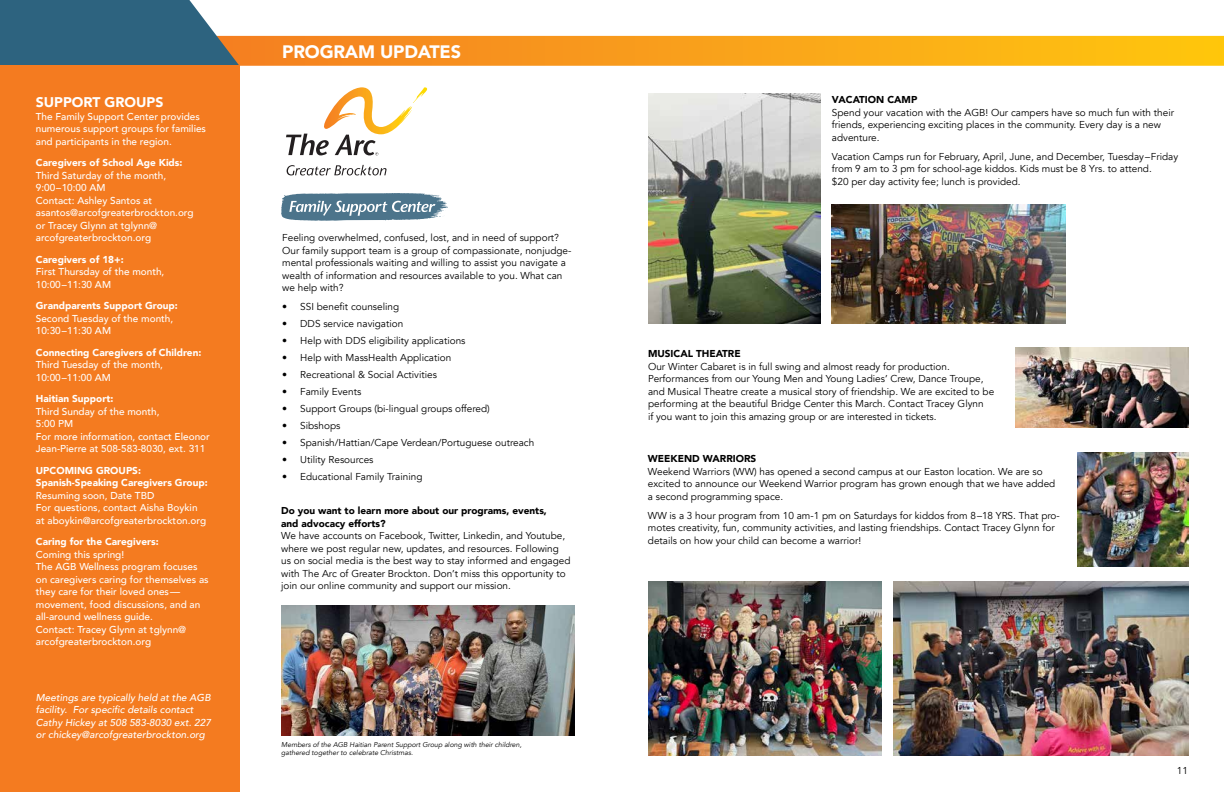
<style>
.page{position:relative;width:1224px;height:792px;background:#fff}
.page>*{position:absolute;margin:0;border:0;box-sizing:border-box;transform-origin:0 0}
.t1{font:900 18px "Avenir";letter-spacing:-.01em;color:#fff}
.t2{font:900 14px "Avenir";color:#fff}
.t3{font:10px/12.5px "Avenir";color:#000}
.t4{font:500 10px/12.5px "Avenir";color:#fff}
.t5{font:900 10px/12.5px "Avenir";color:#fff}
.t6{font:italic 500 10px/12.5px "Avenir";color:#fff}
.t7{font:900 10px/12.5px "Avenir";color:#000}
.t8{font:italic 7px/8.4px "Avenir";color:#000}
</style>
<div class="page">
<svg style="left:0;top:0;width:1224px;height:66px"></svg>
<div style="left:0;top:66px;width:239px;height:726px;background:#f47b20"></div>
<img style="left:324px;top:87px;width:104px;height:47px">
<svg style="left:286px;top:134px;width:92px;height:21px"></svg>
<svg style="left:287px;top:165px;width:100px;height:11px"></svg>
<svg style="left:281px;top:193px;width:167px;height:28px;background:#7795a7"></svg>
<img style="left:648px;top:93px;width:172px;height:231px">
<img style="left:832px;top:204px;width:233px;height:120px">
<img style="left:1016px;top:347px;width:172px;height:81px">
<img style="left:1077px;top:452px;width:111px;height:115px">
<img style="left:894px;top:582px;width:294px;height:174px">
<img style="left:648px;top:582px;width:233px;height:174px">
<img style="left:281px;top:606px;width:294px;height:129px">
<h2 class="t2" style="left:36px;top:90px;width:129px">SUPPORT GROUPS</h2>
<p class="t4" style="left:36px;top:110px;width:172px">The Family Support Center provides numerous support groups for families and participants in the region.</p>
<p class="t5" style="left:36px;top:156px;width:148px">Caregivers of School Age Kids:</p>
<p class="t4" style="left:36px;top:169px;width:159px">Third Saturday of the month,<br>9:00–10:00 AM<br>Contact: Ashley Santos at asantos@arcofgreaterbrockton.org or Tracey Glynn at tglynn@ arcofgreaterbrockton.org</p>
<p class="t5" style="left:36px;top:253px;width:89px">Caregivers of 18+:</p>
<p class="t4" style="left:36px;top:265px;width:130px">First Thursday of the month,<br>10:00–11:30 AM</p>
<p class="t5" style="left:36px;top:299px;width:144px">Grandparents Support Group:</p>
<p class="t4" style="left:36px;top:312px;width:139px">Second Tuesday of the month,<br>10:30–11:30 AM</p>
<p class="t5" style="left:36px;top:346px;width:167px">Connecting Caregivers of Children:</p>
<p class="t4" style="left:36px;top:358px;width:129px">Third Tuesday of the month,<br>10:00–11:00 AM</p>
<p class="t5" style="left:36px;top:392px;width:79px">Haitian Support:</p>
<p class="t4" style="left:36px;top:405px;width:175px">Third Sunday of the month,<br>5:00 PM<br>For more information, contact Eleonor<br>Jean-Pierre at 508-583-8030, ext. 311</p>
<p class="t5" style="left:36px;top:464px;width:173px">UPCOMING GROUPS:<br>Spanish-Speaking Caregivers Group:</p>
<p class="t4" style="left:36px;top:489px;width:172px">Resuming soon, Date TBD<br>For questions, contact Aisha Boykin at aboykin@arcofgreaterbrockton.org</p>
<p class="t5" style="left:36px;top:535px;width:124px">Caring for the Caregivers:</p>
<p class="t4" style="left:36px;top:548px;width:174px">Coming this spring!<br>The AGB Wellness program focuses on caregivers caring for themselves as they care for their loved ones— movement, food discussions, and an all-around wellness guide.<br>Contact: Tracey Glynn at tglynn@ arcofgreaterbrockton.org</p>
<p class="t6" style="left:36px;top:691px;width:177px">Meetings are typically held at the AGB facility. For specific details contact Cathy Hickey at 508 583-8030 ext. 227 or chickey@arcofgreaterbrockton.org</p>
<h1 class="t1" style="left:282px;top:36px;width:180px">PROGRAM UPDATES</h1>
<p class="t3" style="left:282px;top:232px;width:291px">Feeling overwhelmed, confused, lost, and in need of support?<br>Our family support team is a group of compassionate, nonjudge&shy;mental professionals waiting and willing to assist you navigate a wealth of information and resources available to you. What can we help with?</p>
<p class="t3" style="left:282px;top:301px;width:118px">• SSI benefit counseling</p>
<p class="t3" style="left:282px;top:318px;width:123px">• DDS service navigation</p>
<p class="t3" style="left:282px;top:335px;width:185px">• Help with DDS eligibility applications</p>
<p class="t3" style="left:282px;top:352px;width:171px">• Help with MassHealth Application</p>
<p class="t3" style="left:282px;top:369px;width:156px">• Recreational &amp; Social Activities</p>
<p class="t3" style="left:282px;top:386px;width:81px">• Family Events</p>
<p class="t3" style="left:282px;top:403px;width:209px">• Support Groups (bi-lingual groups offered)</p>
<p class="t3" style="left:282px;top:420px;width:60px">• Sibshops</p>
<p class="t3" style="left:282px;top:437px;width:254px">• Spanish/Hattian/Cape Verdean/Portuguese outreach</p>
<p class="t3" style="left:282px;top:454px;width:93px">• Utility Resources</p>
<p class="t3" style="left:282px;top:471px;width:142px">• Educational Family Training</p>
<p class="t7" style="left:281px;top:504px;width:267px">Do you want to learn more about our programs, events, and advocacy efforts?</p>
<p class="t3" style="left:281px;top:530px;width:291px">We have accounts on Facebook, Twitter, Linkedin, and Youtube, where we post regular new, updates, and resources. Following us on social media is the best way to stay informed and engaged with The Arc of Greater Brockton. Don’t miss this opportunity to join our online community and support our mission.</p>
<p class="t8" style="left:281px;top:740px;width:242px">Members of the AGB Haitian Parent Support Group along with their children, gathered together to celebrate Christmas.</p>
<p class="t7" style="left:832px;top:93px;width:87px">VACATION CAMP</p>
<p class="t3" style="left:832px;top:106px;width:344px">Spend your vacation with the AGB! Our campers have so much fun with their friends, experiencing exciting places in the community. Every day is a new adventure.</p>
<p class="t3" style="left:832px;top:150px;width:348px">Vacation Camps run for February, April, June, and December, Tuesday–Friday from 9 am to 3 pm for school-age kiddos. Kids must be 8 Yrs. to attend.<br>$20 per day activity fee; lunch is provided.</p>
<p class="t7" style="left:648px;top:347px;width:94px">MUSICAL THEATRE</p>
<p class="t3" style="left:648px;top:360px;width:348px">Our Winter Cabaret is in full swing and almost ready for production.<br>Performances from our Young Men and Young Ladies’ Crew, Dance Troupe, and Musical Theatre create a musical story of friendship. We are excited to be performing at the beautiful Bridge Center this March. Contact Tracey Glynn<br>if you want to join this amazing group or are interested in tickets.</p>
<p class="t7" style="left:648px;top:452px;width:110px">WEEKEND WARRIORS</p>
<p class="t3" style="left:648px;top:465px;width:409px">Weekend Warriors (WW) has opened a second campus at our Easton location. We are so excited to announce our Weekend Warrior program has grown enough that we have added a second programming space.</p>
<p class="t3" style="left:648px;top:509px;width:413px">WW is a 3 hour program from 10 am-1 pm on Saturdays for kiddos from 8–18 YRS. That pro&shy;motes creativity, fun, community activities, and lasting friendships. Contact Tracey Glynn for details on how your child can become a warrior!</p>
<p class="t3" style="left:1177px;top:764px;width:13px">11</p>
</div>
